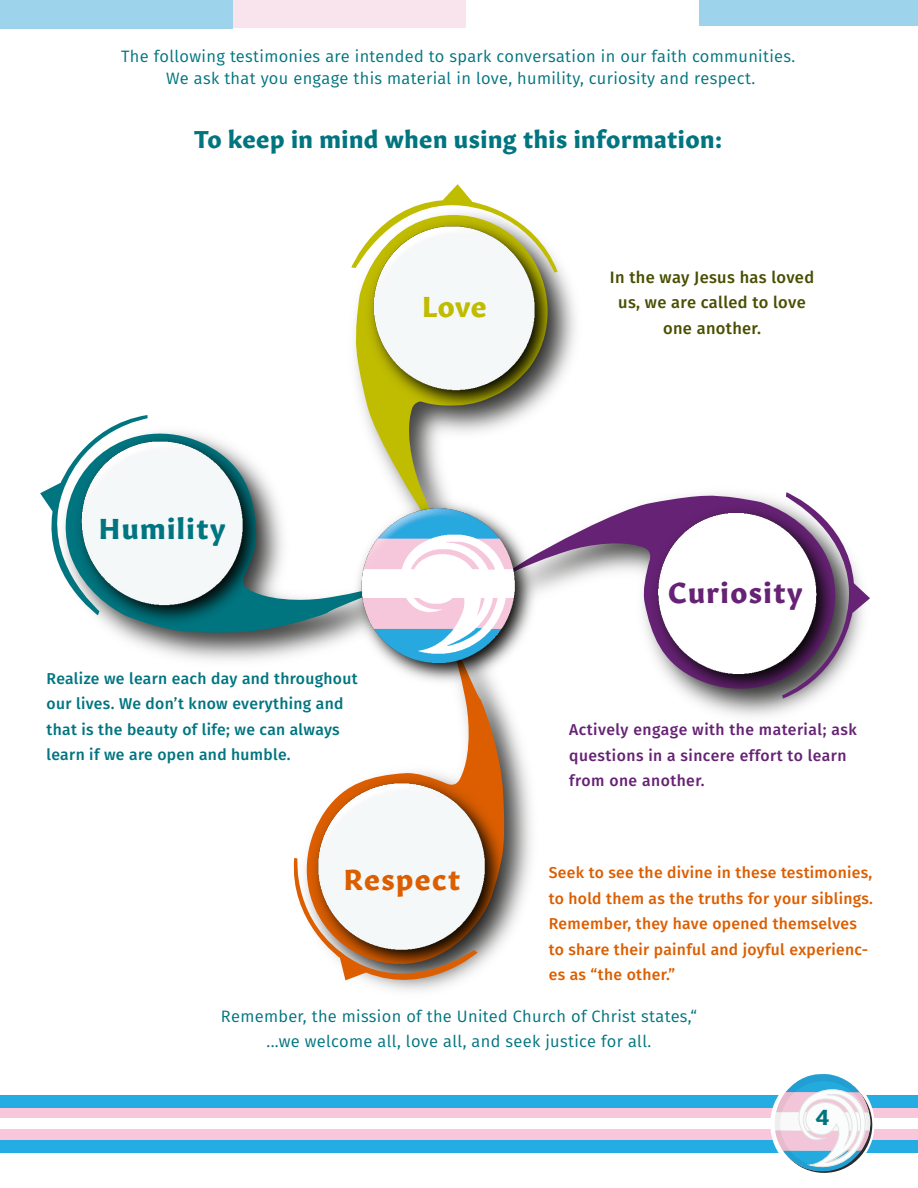
<style>
.page{position:relative;width:918px;height:1188px;background:#fff}
.page>*{position:absolute;margin:0;border:0;box-sizing:border-box;transform-origin:0 0}
.t1{font:700 28.5px "Gitan Latn";letter-spacing:.05em;color:#662274}
.t2{font:700 28.5px "Gitan Latn";letter-spacing:.05em;color:#007580}
.t3{font:700 28.5px "Gitan Latn";letter-spacing:.05em;color:#dc5e00}
.t4{font:700 28.5px "Gitan Latn";color:#c0bc00}
.t5{font:700 24px "Gitan Latn";letter-spacing:.02em;color:#007580}
.t6{font:700 22.5px "Gitan Latn";color:#007580}
.t7{font:16.5px "Fira Sans";letter-spacing:.02em;color:#007580}
.t8{font:500 16.5px/25.5px "Fira Sans";letter-spacing:.02em;color:#494e00;text-align:center}
.t9{font:500 15.75px/25.5px "Fira Sans";letter-spacing:.02em;color:#dc5e00}
.t10{font:500 15.75px/25.5px "Fira Sans";letter-spacing:.02em;color:#007580}
.t11{font:500 15.75px/25.5px "Fira Sans";letter-spacing:.03em;color:#662274}
</style>
<div class="page">
<div style="left:699px;top:0;width:219px;height:26px;background:#9dd4eb"></div>
<div style="left:233px;top:0;width:233px;height:28px;background:#f9e4ed"></div>
<div style="left:0;top:0;width:233px;height:29px;background:#9dd4eb"></div>
<div style="left:0;top:1108px;width:918px;height:13px;background:#f8c7dc"></div>
<div style="left:0;top:1095px;width:918px;height:13px;background:#25ace3"></div>
<div style="left:0;top:1118px;width:918px;height:13px;background:#fff"></div>
<div style="left:0;top:1129px;width:918px;height:13px;background:#f8c7dc"></div>
<div style="left:0;top:1141px;width:918px;height:12px;background:#25ace3"></div>
<div style="left:770px;top:1071px;width:105px;height:106px;background:#fff;border-radius:50%"></div>
<svg style="left:774px;top:1074px;width:98px;height:99px"></svg>
<svg style="left:588px;top:508px;width:39px;height:72px"></svg>
<svg style="left:847px;top:546px;width:23px;height:125px"></svg>
<img style="left:627px;top:490px;width:220px;height:215px">
<img style="left:124px;top:634px;width:168px;height:27px">
<svg style="left:275px;top:500px;width:57px;height:134px"></svg>
<img style="left:95px;top:432px;width:180px;height:205px">
<svg style="left:40px;top:415px;width:108px;height:200px"></svg>
<img style="left:292px;top:609px;width:240px;height:303px">
<svg style="left:300px;top:624px;width:206px;height:126px"></svg>
<img style="left:292px;top:750px;width:226px;height:218px">
<svg style="left:292px;top:858px;width:186px;height:133px"></svg>
<img style="left:545px;top:279px;width:43px;height:316px">
<svg style="left:366px;top:422px;width:186px;height:137px"></svg>
<svg style="left:448px;top:184px;width:18px;height:10px"></svg>
<img style="left:351px;top:194px;width:215px;height:228px">
<img style="left:332px;top:478px;width:213px;height:215px">
<p class="t7" style="left:121px;top:44px;width:676px">The following testimonies are intended to spark conversation in our faith communities.</p>
<p class="t7" style="left:166px;top:66px;width:591px">We ask that you engage this material in love, humility, curiosity and respect.</p>
<p class="t5" style="left:194px;top:118px;width:530px">To keep in mind when using this information:</p>
<p class="t4" style="left:422px;top:282px;width:66px">Love</p>
<p class="t8" style="left:610px;top:263px;width:206px">In the way Jesus has loved us, we are called to love one another.</p>
<p class="t2" style="left:99px;top:504px;width:128px">Humility</p>
<p class="t10" style="left:47px;top:665px;width:313px">Realize we learn each day and throughout our lives. We don’t know everything and that is the beauty of life; we can always learn if we are open and humble.</p>
<p class="t3" style="left:344px;top:855px;width:118px">Respect</p>
<p class="t1" style="left:668px;top:568px;width:136px">Curiosity</p>
<p class="t11" style="left:569px;top:716px;width:289px">Actively engage with the material; ask questions in a sincere effort to learn from one another.</p>
<p class="t9" style="left:549px;top:859px;width:326px">Seek to see the divine in these testimonies, to hold them as the truths for your siblings.<br>Remember, they have opened themselves to share their painful and joyful experienc&shy;es as “the other.”</p>
<p class="t7" style="left:221px;top:1003px;width:478px">Remember, the mission of the United Church of Christ states,“</p>
<p class="t7" style="left:267px;top:1029px;width:386px">...we welcome all, love all, and seek justice for all.</p>
<p class="t6" style="left:816px;top:1098px;width:15px">4</p>
</div>
